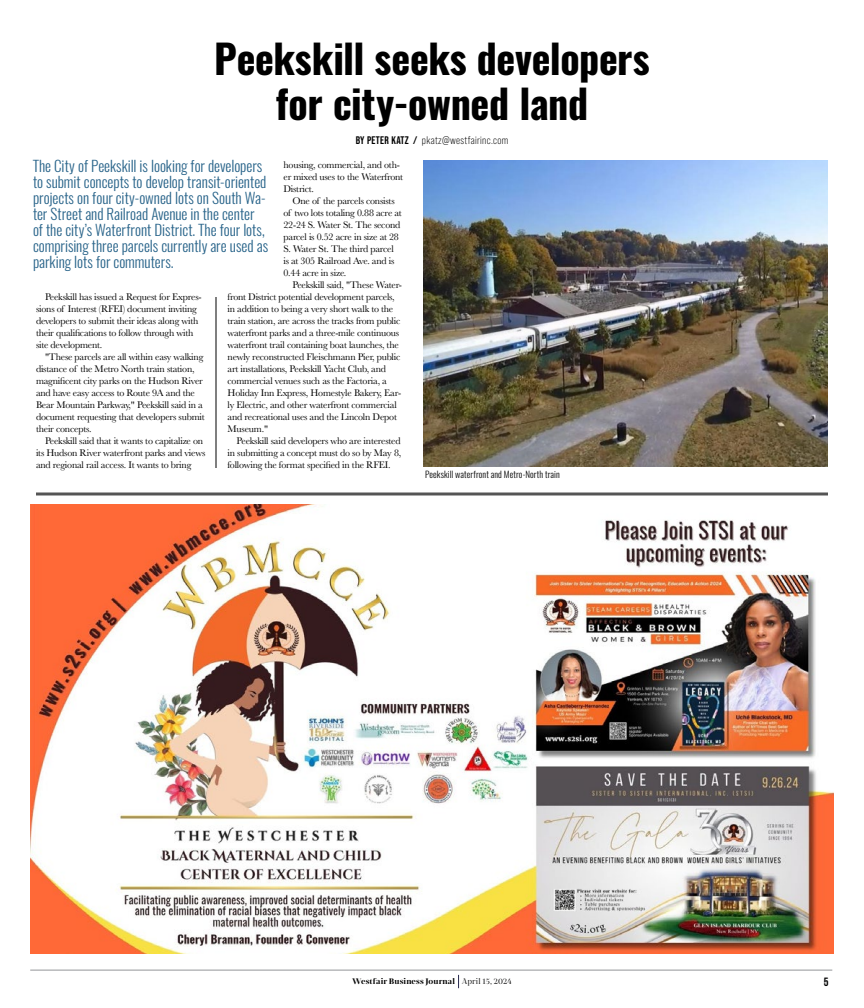
<style>
.page{position:relative;width:864px;height:1008px;background:#fff}
.page>*{position:absolute;margin:0;border:0;box-sizing:border-box;transform-origin:0 0}
.t1{font:700 40px/45px "Oswald";letter-spacing:-.01em;color:#000;text-align:center}
.t2{font:300 15px/16px "Oswald";color:#29648a}
.t3{font:700 12px "Bebas Neue";color:#000}
.t4{font:11px "Bebas Neue Pro";letter-spacing:.03em;color:#000}
.t5{font:10px/12px "Baskerville";letter-spacing:-.02em;color:#000}
.t6{font:300 9px "Oswald";letter-spacing:.015em;color:#000}
.t7{font:8px "Atlante var Regular Text";letter-spacing:.02em;color:#000}
.s1{font-family:"Bebas Neue"}
</style>
<div class="page">
<hr style="left:30px;top:970px;width:802px;height:1px;background:#939598">
<svg style="left:458px;top:975px;width:1px;height:13px"></svg>
<img style="left:31px;top:504px;width:802px;height:450px">
<img style="left:423px;top:160px;width:405px;height:307px">
<hr style="left:216px;top:297px;width:1px;height:171px;background:#000">
<hr style="left:36px;top:493px;width:792px;height:1px;background:#000">
<hr style="left:36px;top:495px;width:792px;height:1px;background:#000">
<h1 class="t1" style="left:214px;top:38px;width:437px">Peekskill seeks developers for city-owned land</h1>
<p class="t4" style="left:356px;top:134px;width:154px"><span class="s1">BY PETER KATZ</span> <span class="s1">/</span> pkatz@westfairinc.com</p>
<p class="t2" style="left:33px;top:158px;width:237px">The City of Peekskill is looking for developers to submit concepts to develop transit-oriented projects on four city-owned lots on South Wa&shy;ter Street and Railroad Avenue in the center of the city’s Waterfront District. The four lots, comprising three parcels currently are used as parking lots for commuters.</p>
<p class="t5" style="left:36px;top:291px;width:167px;text-indent:9px">Peekskill has issued a Request for Expres&shy;sions of Interest (RFEI) document inviting developers to submit their ideas along with their qualifications to follow through with site development.</p>
<p class="t5" style="left:36px;top:351px;width:170px;text-indent:9px">"These parcels are all within easy walking distance of the Metro North train station, magnificent city parks on the Hudson River and have easy access to Route 9A and the Bear Mountain Parkway," Peekskill said in a document requesting that developers submit their concepts.</p>
<p class="t5" style="left:36px;top:435px;width:171px;text-indent:9px">Peekskill said that it wants to capitalize on its Hudson River waterfront parks and views and regional rail access. It wants to bring</p>
<p class="t5" style="left:284px;top:159px;width:121px">housing, commercial, and oth&shy;er mixed uses to the Waterfront<br>District.</p>
<p class="t5" style="left:284px;top:195px;width:120px;text-indent:9px">One of the parcels consists of two lots totaling 0.88 acre at<br>22-24 S. Water St. The second parcel is 0.52 acre in size at 28<br>S. Water St. The third parcel is at 305 Railroad Ave. and is<br>0.44 acre in size.</p>
<p class="t5" style="left:228px;top:279px;width:176px;text-indent:65px">Peekskill said, "These Water&shy;front District potential development parcels, in addition to being a very short walk to the train station, are across the tracks from public waterfront parks and a three-mile continuous waterfront trail containing boat launches, the newly reconstructed Fleischmann Pier, public art installations, Peekskill Yacht Club, and commercial venues such as the Factoria, a Holiday Inn Express, Homestyle Bakery, Ear&shy;ly Electric, and other waterfront commercial and recreational uses and the Lincoln Depot Museum."</p>
<p class="t5" style="left:228px;top:435px;width:175px;text-align:justify;text-indent:9px">Peekskill said developers who are interested in submitting a concept must do so by May 8, following the format specified in the RFEI.</p>
<p class="t6" style="left:425px;top:468px;width:136px">Peekskill waterfront and Metro-North train</p>
<p class="t7" style="left:352px;top:977px;width:161px">Westfair Business Journal April 15, 2024</p>
<p class="t3" style="left:824px;top:976px;width:6px">5</p>
</div>
